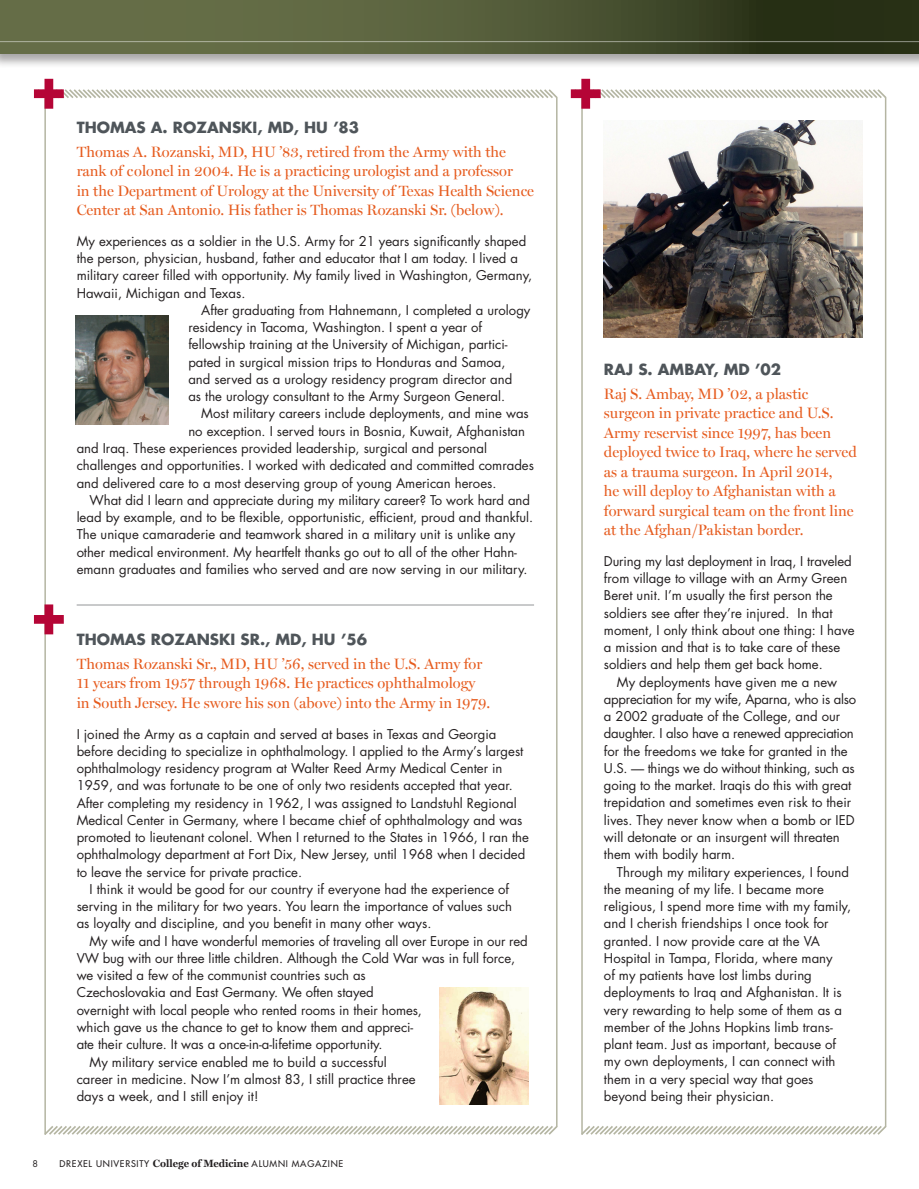
<style>
.page{position:relative;width:919px;height:1189px;background:#fff}
.page>*{position:absolute;margin:0;border:0;box-sizing:border-box;transform-origin:0 0}
.t1{font:15px/19.5px "Miller Display";color:#e65c1f}
.t2{font:700 15px "Futura";color:#4f555a}
.t3{font:13.2px/17.2px "Futura";color:#231f20}
.t4{font:9px "Futura";letter-spacing:.08em;color:#231f20}
.t5{font:9px "Futura";color:#231f20}
.s1{font-family:"Miller Text";font-weight:700;font-size:10.5px}
</style>
<div class="page">
<img style="left:439px;top:987px;width:89px;height:117px">
<img style="left:76px;top:315px;width:92px;height:110px">
<img style="left:604px;top:121px;width:258px;height:216px">
<svg style="left:44px;top:1123px;width:514px;height:12px"></svg>
<svg style="left:581px;top:1123px;width:306px;height:12px"></svg>
<hr style="left:44px;top:98px;width:2px;height:1036px;background:#b4b5a2">
<hr style="left:581px;top:98px;width:1px;height:1036px;background:#b4b5a2">
<hr style="left:884px;top:97px;width:2px;height:1029px;background:#b4b5a2">
<hr style="left:556px;top:97px;width:1px;height:1029px;background:#b4b5a2">
<svg style="left:34px;top:79px;width:524px;height:30px"></svg>
<svg style="left:34px;top:604px;width:30px;height:30px"></svg>
<svg style="left:570px;top:79px;width:317px;height:30px"></svg>
<hr style="left:77px;top:604px;width:457px;height:1px;background:#939598">
<div style="left:0;top:0;width:918px;height:68px;background:#231f20;opacity:.4"></div>
<svg style="left:0;top:0;width:918px;height:53px;background:#4e5635"></svg>
<hr style="left:0;top:41px;width:918px;height:1px;background:#fff">
<p class="t2" style="left:77px;top:117px;width:284px">THOMAS A. ROZANSKI, MD, HU ’83</p>
<p class="t1" style="left:77px;top:141px;width:459px">Thomas A. Rozanski, MD, HU ’83, retired from the Army with the rank of olonel in 2004. He is a practicing urologist and a professor<br>in the Department of Urology at the University of Texas Health Science Center at San Antonio. His father is Thomas Rozanski Sr. (below).</p>
<p class="t3" style="left:77px;top:232px;width:451px">My experiences as a soldier in the U.S. Army for 21 years significantly shaped</p>
<p class="t3" style="left:77px;top:249px;width:443px">the person, physician, husband, father and educator that I am today. I lived a</p>
<p class="t3" style="left:77px;top:267px;width:457px">military career filled with opportunity. My family lived in Washington, Germany,</p>
<p class="t3" style="left:77px;top:284px;width:170px">Hawaii, Michigan and Texas.</p>
<p class="t3" style="left:201px;top:301px;width:330px">After graduating from Hahnemann, I completed a urology</p>
<p class="t3" style="left:188px;top:318px;width:295px">residency in Tacoma, Washington. I spent a year of</p>
<p class="t3" style="left:188px;top:336px;width:321px">fellowship training at the University of Michigan, partici-</p>
<p class="t3" style="left:188px;top:353px;width:318px">pated in surgical mission trips to Honduras and Samoa,</p>
<p class="t3" style="left:188px;top:370px;width:325px">and served as a urology residency program director and</p>
<p class="t3" style="left:188px;top:387px;width:318px">as the urology consultant to the Army Surgeon General.</p>
<p class="t3" style="left:201px;top:405px;width:329px">Most military careers include deployments, and mine was</p>
<p class="t3" style="left:188px;top:422px;width:338px">no exception. I served tours in Bosnia, Kuwait, Afghanistan</p>
<p class="t3" style="left:77px;top:439px;width:412px">and Iraq. These experiences provided leadership, surgical and personal</p>
<p class="t3" style="left:77px;top:456px;width:459px">challenges and opportunities. I worked with dedicated and committed comrades</p>
<p class="t3" style="left:77px;top:474px;width:421px">and delivered care to a most deserving group of young American heroes.</p>
<p class="t3" style="left:90px;top:491px;width:442px">What did I learn and appreciate during my military career? To work hard and</p>
<p class="t3" style="left:77px;top:508px;width:458px">lead by example, and to be flexible, opportunistic, efficient, proud and thankful.</p>
<p class="t3" style="left:77px;top:525px;width:440px">The unique camaraderie and teamwork shared in a military unit is unlike any</p>
<p class="t3" style="left:77px;top:543px;width:442px">other medical environment. My heartfelt thanks go out to all of the other Hahn-</p>
<p class="t3" style="left:77px;top:560px;width:452px">emann graduates and families who served and are now serving in our military.</p>
<p class="t1" style="left:127px;top:161px;width:8px">c</p>
<p class="t2" style="left:77px;top:629px;width:292px">THOMAS ROZANSKI SR., MD, HU ’56</p>
<p class="t1" style="left:77px;top:653px;width:415px">Thomas Rozanski Sr., MD, HU ’56, served in the U.S. Army for<br>11 years from 1957 through 1968. He practices ophthalmology in South Jersey. He swore his son (above) into the Army in 1979.</p>
<p class="t3" style="left:77px;top:725px;width:421px">I joined the Army as a captain and served at bases in Texas and Georgia</p>
<p class="t3" style="left:77px;top:742px;width:448px">before deciding to specialize in ophthalmology. I applied to the Army’s largest</p>
<p class="t3" style="left:77px;top:759px;width:427px">ophthalmology residency program at Walter Reed Army Medical Center in</p>
<p class="t3" style="left:77px;top:776px;width:438px">1959, and was fortunate to be one of only two residents accepted that year.</p>
<p class="t3" style="left:77px;top:794px;width:441px">After completing my residency in 1962, I was assigned to Landstuhl Regional</p>
<p class="t3" style="left:77px;top:811px;width:447px">Medical Center in Germany, where I became chief of ophthalmology and was</p>
<p class="t3" style="left:77px;top:828px;width:454px">promoted to lieutenant colonel. When I returned to the States in 1966, I ran the</p>
<p class="t3" style="left:77px;top:845px;width:450px">ophthalmology department at Fort Dix, New Jersey, until 1968 when I decided</p>
<p class="t3" style="left:77px;top:863px;width:227px">to leave the service for private practice.</p>
<p class="t3" style="left:90px;top:880px;width:421px">I think it would be good for our country if everyone had the experience of</p>
<p class="t3" style="left:77px;top:897px;width:437px">serving in the military for two years. You learn the importance of values such</p>
<p class="t3" style="left:77px;top:914px;width:356px">as loyalty and discipline, and you benefit in many other ways.</p>
<p class="t3" style="left:90px;top:932px;width:439px">My wife and I have wonderful memories of traveling all over Europe in our red</p>
<p class="t3" style="left:77px;top:949px;width:440px">VW bug with our three little children. Although the Cold War was in full force,</p>
<p class="t3" style="left:77px;top:966px;width:290px">we visited a few of the communist countries such as</p>
<p class="t3" style="left:77px;top:983px;width:298px">Czechoslovakia and East Germany. We often stayed</p>
<p class="t3" style="left:77px;top:1001px;width:347px">overnight with local people who rented rooms in their homes,</p>
<p class="t3" style="left:77px;top:1018px;width:338px">which gave us the chance to get to know them and appreci-</p>
<p class="t3" style="left:77px;top:1035px;width:307px">ate their culture. It was a once-in-a-lifetime opportunity.</p>
<p class="t3" style="left:90px;top:1052px;width:298px">My military service enabled me to build a successful</p>
<p class="t3" style="left:77px;top:1070px;width:340px">career in medicine. Now I’m almost 83, I still practice three</p>
<p class="t3" style="left:77px;top:1087px;width:183px">days a week, and I still enjoy it!</p>
<p class="t5" style="left:33px;top:1157px;width:7px">8</p>
<p class="t4" style="left:60px;top:1157px;width:285px">DREXEL UNIVERSITY <span class="s1">College of Medicine</span> ALUMNI MAGAZINE</p>
<p class="t2" style="left:604px;top:358px;width:178px">RAJ S. AMBAY, MD ’02</p>
<p class="t1" style="left:604px;top:383px;width:254px">Raj S. Ambay, MD ’02, a plastic surgeon in private practice and U.S.<br>Army reservist since 1997, has been deployed twice to Iraq, where he served as a trauma surgeon. In April 2014,<br>he will deploy to Afghanistan with a forward surgical team on the front line at the Afghan/Pakistan border.</p>
<p class="t3" style="left:604px;top:552px;width:252px">During my last deployment in Iraq, I traveled from village to village with an Army Green Beret unit. I’m usually the first person the soldiers see after they’re injured. In that moment, I only think about one thing: I have a mission and that is to take care of these soldiers and help them get back home.</p>
<p class="t3" style="left:604px;top:673px;width:254px;text-indent:13px">My deployments have given me a new appreciation for my wife, Aparna, who is also a 2002 graduate of the College, and our daughter. I also have a renewed appreciation for the freedoms we take for granted in the U.S. — things we do without thinking, such as going to the market. Iraqis do this with great trepidation and sometimes even risk to their lives. They never know when a bomb or IED will detonate or an insurgent will threaten them with bodily harm.</p>
<p class="t3" style="left:604px;top:862px;width:249px;text-indent:13px">Through my military experiences, I found the meaning of my life. I became more religious, I spend more time with my family, and I cherish friendships I once took for granted. I now provide care at the VA Hospital in Tampa, Florida, where many<br>of my patients have lost limbs during deployments to Iraq and Afghanistan. It is very rewarding to help some of them as a member of the Johns Hopkins limb trans&shy;plant team. Just as important, because of my own deployments, I can connect with them in a very special way that goes beyond being their physician.</p>
</div>
